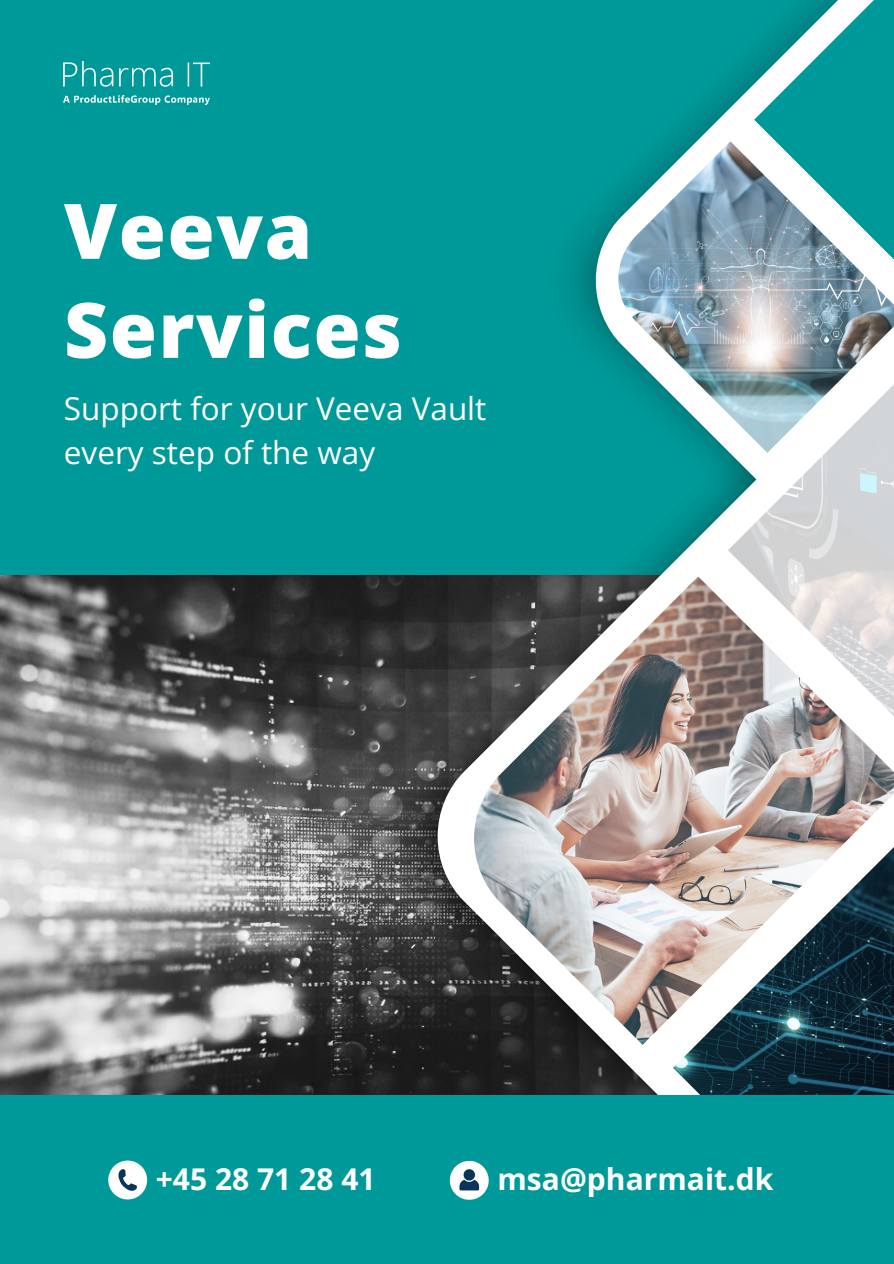
<style>
.page{position:relative;width:894px;height:1264px;background:#fff}
.page>*{position:absolute;margin:0;border:0;box-sizing:border-box;transform-origin:0 0}
.t1{font:800 76.5px/99px "Open Sans";letter-spacing:.02em;color:#fff}
.t2{font:31.5px "Open Sans";color:#fff}
.t3{font:700 30px "Open Sans";color:#fff}
</style>
<div class="page">
<img style="left:0;top:576px;width:328px;height:519px">
<div style="left:0;top:1px;width:893px;height:574px;background:#099"></div>
<img style="left:328px;top:575px;width:100px;height:520px">
<svg style="left:586px;top:0;width:167px;height:141px"></svg>
<svg style="left:428px;top:199px;width:299px;height:896px"></svg>
<img style="left:618px;top:141px;width:275px;height:312px">
<img style="left:474px;top:576px;width:419px;height:468px">
<img style="left:673px;top:810px;width:220px;height:285px">
<div style="left:0;top:1095px;width:893px;height:168px;background:#099"></div>
<img style="left:727px;top:344px;width:166px;height:412px">
<svg style="left:108px;top:1160px;width:39px;height:39px"></svg>
<svg style="left:449px;top:1160px;width:39px;height:39px"></svg>
<svg style="left:753px;top:0;width:140px;height:282px"></svg>
<img style="left:64px;top:61px;width:145px;height:43px">
<p class="t1" style="left:64px;top:179px;width:339px">Veeva<br>Services</p>
<p class="t2" style="left:64px;top:387px;width:424px">Support for your Veeva Vault</p>
<p class="t2" style="left:64px;top:430px;width:312px">every step of the way</p>
<p class="t3" style="left:156px;top:1158px;width:221px">+45 28 71 28 41</p>
<p class="t3" style="left:497px;top:1157px;width:277px">msa@pharmait.dk</p>
</div>
